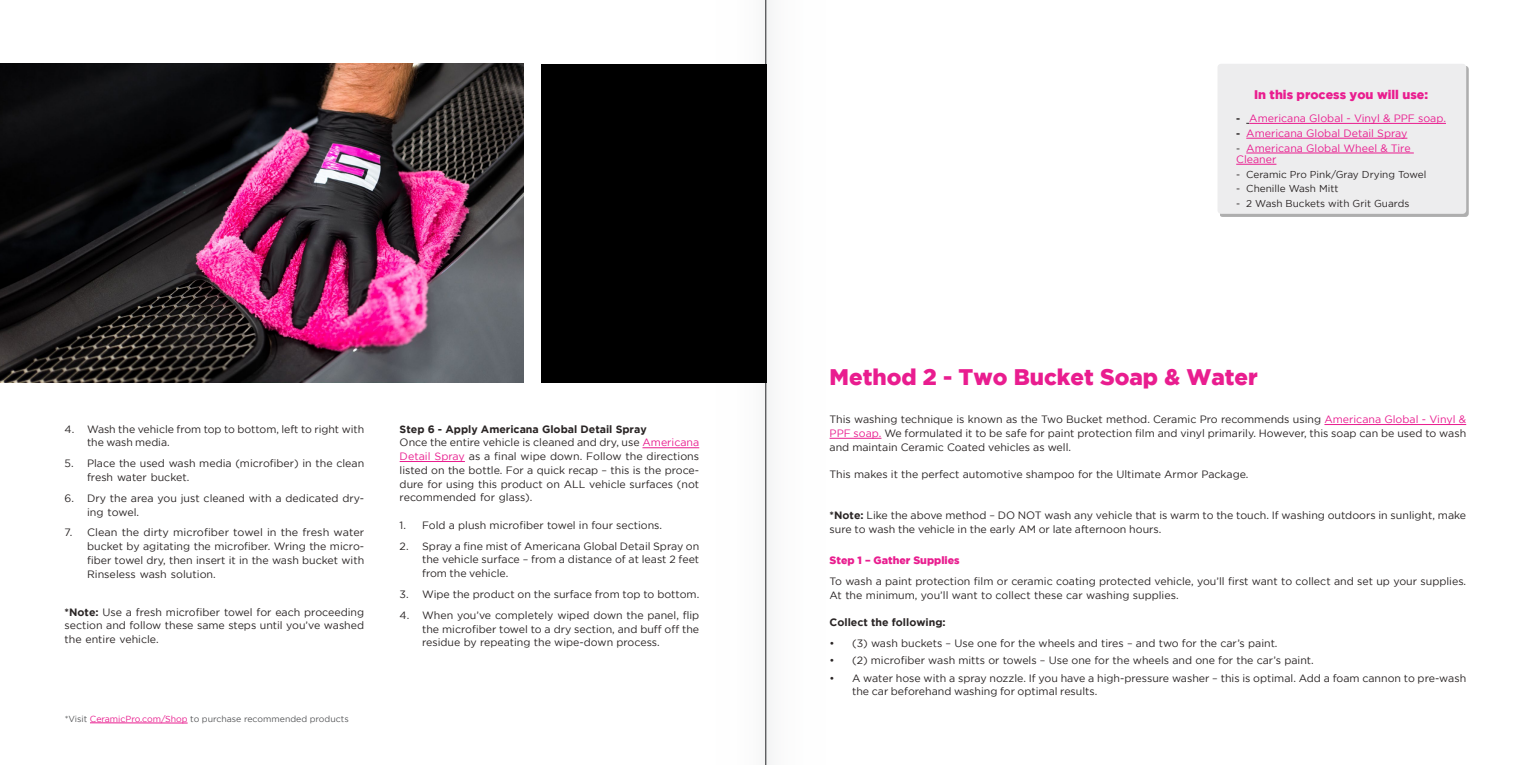
<style>
.page{position:relative;width:1530px;height:765px;background:#fff}
.page>*{position:absolute;margin:0;border:0;box-sizing:border-box;transform-origin:0 0}
.t1{font:900 22.5px "Gotham";color:#e91d8f}
.t2{font:900 12.5px "Gotham";color:#e91d8f}
.t3{font:10.62px/13.8px "Gotham";color:#292424}
.t4{font:10.62px/11.2px "Gotham";color:#e91d8f}
.t5{font:900 10.62px "Gotham";color:#e91d8f}
.t6{font:700 10.62px "Gotham";color:#292424}
.t7{font:10px "Gotham";color:#292424}
.t8{font:8.75px "Gotham";color:#58595b}
.s1{font-weight:700}
.s2{color:#e91d8f}
.s3{font-weight:700;font-size:10px;color:#292424}
.s4{font-size:10px;color:#292424}
</style>
<div class="page">
<hr style="left:766px;top:0;width:1px;height:765px;background:#58595b">
<div style="left:541px;top:64px;width:225px;height:318px;background:#000"></div>
<img style="left:0;top:64px;width:523px;height:318px">
<hr style="left:90px;top:723px;width:98px;height:1px;background:#e91d8f">
<hr style="left:1324px;top:424px;width:142px;height:1px;background:#e91d8f">
<hr style="left:830px;top:438px;width:51px;height:1px;background:#e91d8f">
<hr style="left:642px;top:448px;width:57px;height:1px;background:#e91d8f">
<hr style="left:400px;top:461px;width:65px;height:1px;background:#e91d8f">
<div style="left:1220px;top:66px;width:249px;height:151px;background:#000;opacity:.32"></div>
<div style="left:1218px;top:64px;width:248px;height:150px;background:#ededee;border-radius:4px"></div>
<hr style="left:1249px;top:123px;width:197px;height:1px;background:#e91d8f">
<hr style="left:1246px;top:138px;width:161px;height:1px;background:#e91d8f">
<hr style="left:1246px;top:153px;width:168px;height:1px;background:#e91d8f">
<hr style="left:1236px;top:164px;width:40px;height:1px;background:#e91d8f">
<p class="t3" style="left:87px;top:422px;width:279px;text-indent:-23px">4. Wash the vehicle from top to bottom, left to right with the wash media.</p>
<p class="t3" style="left:87px;top:456px;width:279px;text-indent:-22px">5. Place the used wash media (microfiber) in the clean fresh water bucket.</p>
<p class="t3" style="left:87px;top:491px;width:279px;text-indent:-22px">6. Dry the area you just cleaned with a dedicated dry&shy;ing towel.</p>
<p class="t3" style="left:87px;top:526px;width:279px;text-align:justify;text-indent:-22px">7. Clean the dirty microfiber towel in the fresh water bucket by agitating the microfiber. Wring the micro&shy;fiber towel dry, then insert it in the wash bucket with Rinseless wash solution.</p>
<p class="t3" style="left:65px;top:605px;width:301px;text-align:justify"><span class="s1">*Note:</span> Use a fresh microfiber towel for each proceeding section and follow these same steps until you’ve washed the entire vehicle.</p>
<p class="t8" style="left:65px;top:714px;width:286px">*Visit <span class="s2">CeramicPro.com/Shop</span> to purchase recommended products</p>
<p class="t3" style="left:400px;top:422px;width:301px"><span class="s1">Step 6 - Apply Americana Global Detail Spray<br></span>Once the entire vehicle is cleaned and dry, use <span class="s2">Americana Detail Spray</span> as a final wipe down. Follow the directions listed on the bottle. For a quick recap – this is the proce&shy;dure for using this product on ALL vehicle surfaces (not recommended for glass).</p>
<p class="t3" style="left:400px;top:518px;width:264px">1. Fold a plush microfiber towel in four sections.</p>
<p class="t3" style="left:422px;top:539px;width:279px;text-align:justify;text-indent:-22px">2. Spray a fine mist of Americana Global Detail Spray on the vehicle surface – from a distance of at least 2 feet from the vehicle.</p>
<p class="t3" style="left:400px;top:587px;width:301px">3. Wipe the product on the surface from top to bottom.</p>
<p class="t3" style="left:422px;top:608px;width:279px;text-align:justify;text-indent:-23px">4. When you’ve completely wiped down the panel, flip the microfiber towel to a dry section, and buff off the residue by repeating the wipe-down process.</p>
<p class="t2" style="left:1254px;top:87px;width:175px">In this process you will use:</p>
<p class="t4" style="left:1236px;top:112px;width:211px"><span class="s3">-</span> Americana Global - Vinyl &amp; PPF soap.</p>
<p class="t4" style="left:1236px;top:127px;width:173px"><span class="s3">-</span> Americana Global Detail Spray</p>
<p class="t4" style="left:1236px;top:142px;width:176px"><span class="s4">-</span> Americana Global Wheel &amp; Tire<br>Cleaner</p>
<p class="t7" style="left:1236px;top:169px;width:192px">- Ceramic Pro Pink/Gray Drying Towel</p>
<p class="t7" style="left:1236px;top:183px;width:104px">- Chenille Wash Mitt</p>
<p class="t7" style="left:1236px;top:198px;width:175px">- 2 Wash Buckets with Grit Guards</p>
<h1 class="t1" style="left:830px;top:364px;width:430px">Method 2 - Two Bucket Soap &amp; Water</h1>
<p class="t3" style="left:830px;top:412px;width:638px;text-align:justify">This washing technique is known as the Two Bucket method. Ceramic Pro recommends using <span class="s2">Americana Global - Vinyl &amp; PPF soap.</span> We formulated it to be safe for paint protection film and vinyl primarily. However, this soap can be used to wash and maintain Ceramic Coated vehicles as well.</p>
<p class="t3" style="left:830px;top:467px;width:420px">This makes it the perfect automotive shampoo for the Ultimate Armor Package.</p>
<p class="t3" style="left:830px;top:509px;width:638px"><span class="s1">*Note:</span> Like the above method – DO NOT wash any vehicle that is warm to the touch. If washing outdoors in sunlight, make sure to wash the vehicle in the early AM or late afternoon hours.</p>
<p class="t5" style="left:830px;top:554px;width:132px">Step 1 – Gather Supplies</p>
<p class="t3" style="left:830px;top:574px;width:638px">To wash a paint protection film or ceramic coating protected vehicle, you’ll first want to collect and set up your supplies.<br>At the minimum, you’ll want to collect these car washing supplies.</p>
<p class="t6" style="left:830px;top:616px;width:118px">Collect the following:</p>
<p class="t3" style="left:830px;top:636px;width:449px">• (3) wash buckets – Use one for the wheels and tires – and two for the car’s paint.</p>
<p class="t3" style="left:830px;top:654px;width:486px">• (2) microfiber wash mitts or towels – Use one for the wheels and one for the car’s paint.</p>
<p class="t3" style="left:852px;top:671px;width:616px;text-indent:-23px">• A water hose with a spray nozzle. If you have a high-pressure washer – this is optimal. Add a foam cannon to pre-wash the car beforehand washing for optimal results.</p>
</div>
